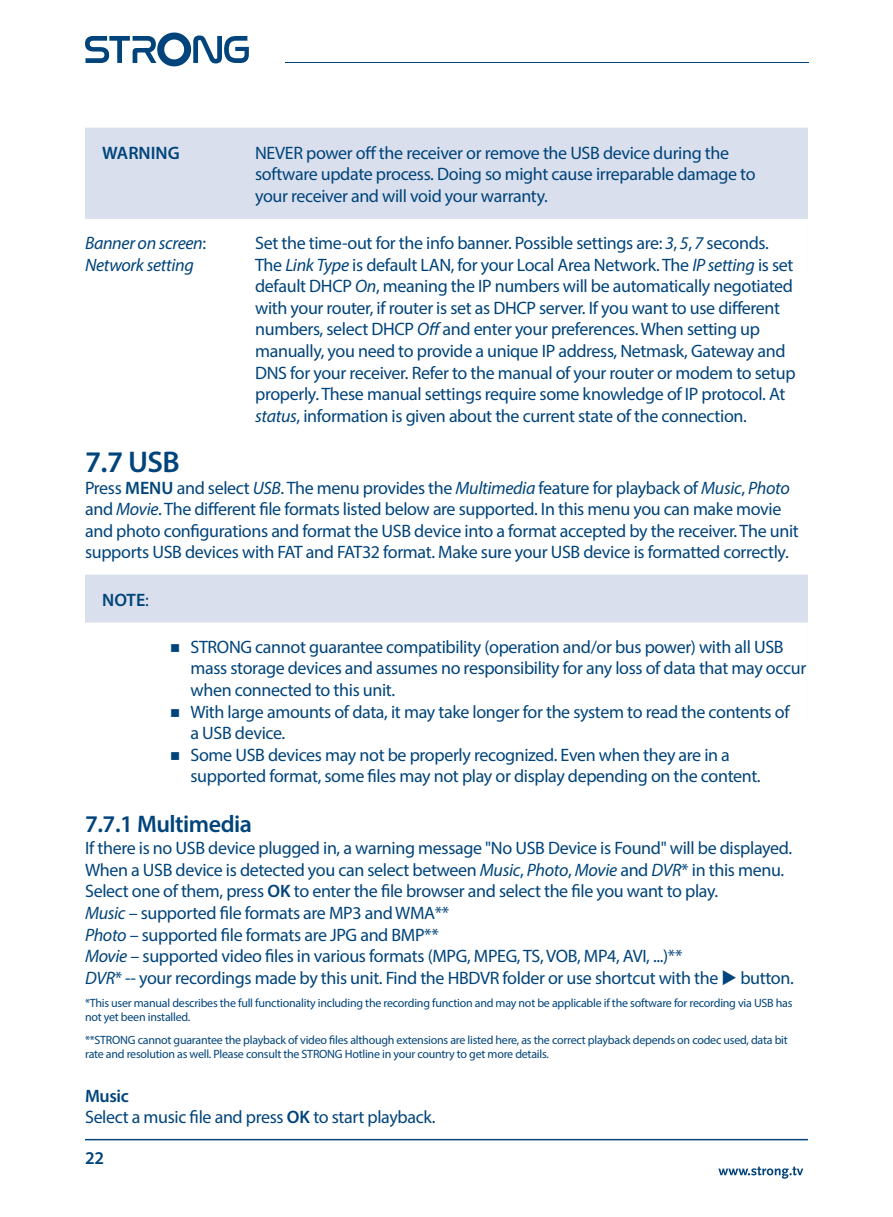
<style>
.page{position:relative;width:893px;height:1217px;background:#fff}
.page>*{position:absolute;margin:0;border:0;box-sizing:border-box;transform-origin:0 0}
.t1{font:600 30px "Myriad Pro";color:#00447b}
.t2{font:600 24px "Myriad Pro";letter-spacing:-.02em;color:#00447b}
.t3{font:18px/21.6px "Myriad Pro";letter-spacing:-.02em;color:#00447b}
.t4{font:italic 18px "Myriad Pro";letter-spacing:-.02em;color:#00447b}
.t5{font:600 18px "Myriad Pro";color:#00447b}
.t6{font:12px/14.4px "Myriad Pro";letter-spacing:-.02em;color:#00447b}
.s1{font-style:normal}
.s2{font-style:italic}
.s3{font-weight:600}
.s4{font-weight:400}
</style>
<div class="page">
<hr style="left:85px;top:1138px;width:723px;height:2px;background:#00447b">
<hr style="left:285px;top:62px;width:524px;height:1px;background:#00447b">
<svg style="left:85px;top:33px;width:164px;height:33px"></svg>
<svg style="left:718px;top:1166px;width:85px;height:12px"></svg>
<div style="left:85px;top:128px;width:723px;height:150px;background:#d9dfec"></div>
<div style="left:85px;top:219px;width:723px;height:105px;background:#fff"></div>
<div style="left:85px;top:574px;width:723px;height:150px;background:#d9dfec"></div>
<div style="left:85px;top:622px;width:723px;height:105px;background:#fff"></div>
<p class="t5" style="left:102px;top:141px;width:79px">WARNING</p>
<p class="t3" style="left:255px;top:141px;width:502px">NEVER power off the receiver or remove the USB device during the software update process. Doing so might cause irreparable damage to your receiver and will void your warranty.</p>
<p class="t4" style="left:85px;top:232px;width:123px">Banner on screen<span class="s1">:</span></p>
<p class="t3" style="left:255px;top:232px;width:515px">Set the time-out for the info banner. Possible settings are: <span class="s2">3</span>, <span class="s2">5</span>, <span class="s2">7</span> seconds.</p>
<p class="t4" style="left:85px;top:253px;width:110px">Network setting</p>
<p class="t3" style="left:255px;top:253px;width:542px">The <span class="s2">Link Type</span> is default LAN, for your Local Area Network. The <span class="s2">IP setting</span> is set default DHCP <span class="s2">On</span>, meaning the IP numbers will be automatically negotiated with your router, if router is set as DHCP server. If you want to use different numbers, select DHCP <span class="s2">Off</span> and enter your preferences. When setting up manually, you need to provide a unique IP address, Netmask, Gateway and DNS for your receiver. Refer to the manual of your router or modem to setup properly. These manual settings require some knowledge of IP protocol. At <span class="s2">status</span>, information is given about the current state of the connection.</p>
<h1 class="t1" style="left:85px;top:442px;width:96px">7.7 USB</h1>
<p class="t3" style="left:85px;top:476px;width:715px">Press <span class="s3">MENU</span> and select <span class="s2">USB</span>. The menu provides the <span class="s2">Multimedia</span> feature for playback of <span class="s2">Music</span>, <span class="s2">Photo </span>and <span class="s2">Movie</span>. The different file formats listed below are supported. In this menu you can make movie and photo configurations and format the USB device into a format accepted by the receiver. The unit supports USB devices with FAT and FAT32 format. Make sure your USB device is formatted correctly.</p>
<p class="t5" style="left:102px;top:588px;width:48px">NOTE<span class="s4">:</span></p>
<p class="t3" style="left:190px;top:635px;width:617px">STRONG cannot guarantee compatibility (operation and/or bus power) with all USB mass storage devices and assumes no responsibility for any loss of data that may occur when connected to this unit.<br>With large amounts of data, it may take longer for the system to read the contents of<br>a USB device.<br>Some USB devices may not be properly recognized. Even when they are in a supported format, some files may not play or display depending on the content.</p>
<h2 class="t2" style="left:85px;top:809px;width:168px">7.7.1 Multimedia</h2>
<p class="t3" style="left:85px;top:836px;width:710px">If there is no USB device plugged in, a warning message "No USB Device is Found" will be displayed.<br>When a USB device is detected you can select between <span class="s2">Music</span>, <span class="s2">Photo</span>, <span class="s2">Movie</span> and <span class="s2">DVR</span>* in this menu.<br>Select one of them, press <span class="s3">OK</span> to enter the file browser and select the file you want to play.<br><span class="s2">Music</span> – supported file formats are MP3 and WMA**<br><span class="s2">Photo</span> – supported file formats are JPG and BMP**<br><span class="s2">Movie</span> – supported video files in various formats (MPG, MPEG, TS, VOB, MP4, AVI, ...)**<br><span class="s2">DVR</span>* -- your recordings made by this unit. Find the HBDVR folder or use shortcut with the ◆ button.</p>
<p class="t6" style="left:85px;top:995px;width:709px">*This user manual describes the full functionality including the recording function and may not be applicable if the software for recording via USB has not yet been installed.</p>
<p class="t6" style="left:85px;top:1032px;width:704px">**STRONG cannot guarantee the playback of video files although extensions are listed here, as the correct playback depends on codec used, data bit rate and resolution as well. Please consult the STRONG Hotline in your country to get more details.</p>
<p class="t3" style="left:85px;top:1084px;width:352px"><span class="s3">Music<br></span>Select a music file and press <span class="s3">OK</span> to start playback.</p>
<p class="t5" style="left:85px;top:1146px;width:20px">22</p>
</div>
